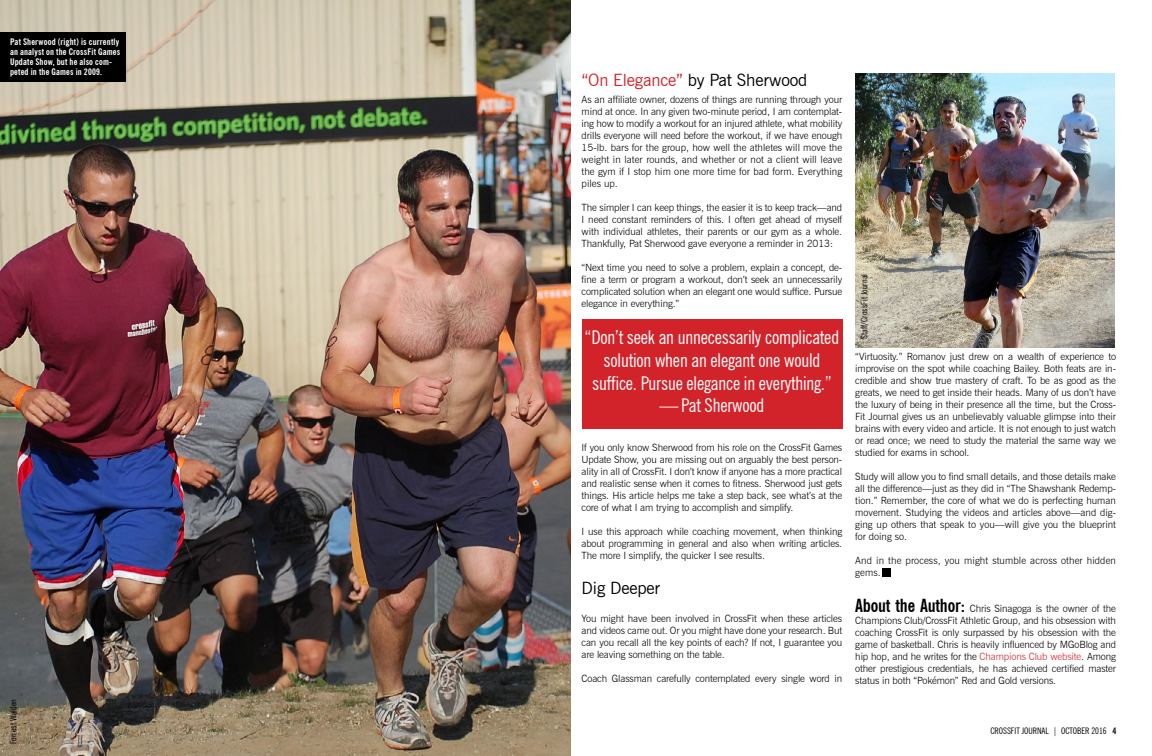
<style>
.page{position:relative;width:1152px;height:756px;background:#fff}
.page>*{position:absolute;margin:0;border:0;box-sizing:border-box;transform-origin:0 0}
.t1{font:condensed 19px/22.8px "News Gothic BT";letter-spacing:-.01em;color:#fff;text-align:center}
.t2{font:17px "News Gothic BT";letter-spacing:-.01em;color:#000}
.t3{font:300 10px/12px "News Gothic BT";letter-spacing:-.01em;color:#000;text-align:justify}
.t4{font:300 10px/12px "News Gothic BT";letter-spacing:.01em;color:#000}
.t5{font:700 condensed 9px/10px "News Gothic BT";letter-spacing:.02em;color:#fff}
.t6{font:condensed 9px "News Gothic BT";color:#000}
.s1{color:#d2232a}
.s2{font-weight:700;font-stretch:condensed;font-size:18px}
.s3{font-weight:700}
</style>
<div class="page">
<div style="left:582px;top:319px;width:261px;height:110px;background:#d2232a"></div>
<div style="left:883px;top:568px;width:8px;height:9px;background:#000"></div>
<img style="left:0;top:0;width:570px;height:755px">
<div style="left:0;top:32px;width:126px;height:50px;background:#000"></div>
<img style="left:855px;top:73px;width:260px;height:274px">
<p class="t5" style="left:10px;top:36px;width:112px">Pat Sherwood (right) is currently an analyst on the CrossFit Games<br>Update Show, but he also com&shy;peted in the Games in 2009.</p>
<p class="t6" style="left:8px;top:744px;width:46px;rotate:-90deg">Forrest Walden</p>
<h2 class="t2" style="left:582px;top:70px;width:227px"><span class="s1">“On Elegance”</span> by Pat Sherwood</h2>
<p class="t3" style="left:582px;top:93px;width:262px">As an affiliate owner, dozens of things are running through your mind at once. In any given two-minute period, I am contemplat&shy;ing how to modify a workout for an injured athlete, what mobility drills everyone will need before the workout, if we have enough 15-lb. bars for the group, how well the athletes will move the weight in later rounds, and whether or not a client will leave the gym if I stop him one more time for bad form. Everything piles up.</p>
<p class="t3" style="left:582px;top:201px;width:262px">The simpler I can keep things, the easier it is to keep track—and I need constant reminders of this. I often get ahead of myself with individual athletes, their parents or our gym as a whole.<br>Thankfully, Pat Sherwood gave everyone a reminder in 2013:</p>
<p class="t3" style="left:582px;top:261px;width:262px">“Next time you need to solve a problem, explain a concept, de&shy;fine a term or program a workout, don’t seek an unnecessarily complicated solution when an elegant one would suffice. Pursue elegance in everything.”</p>
<h1 class="t1" style="left:585px;top:326px;width:256px">“Don’t seek an unnecessarily complicated solution when an elegant one would suffice. Pursue elegance in everything.”</h1>
<h1 class="t1" style="left:659px;top:394px;width:107px">— Pat Sherwood</h1>
<p class="t3" style="left:582px;top:441px;width:262px">If you only know Sherwood from his role on the CrossFit Games Update Show, you are missing out on arguably the best person&shy;ality in all of CrossFit. I don’t know if anyone has a more practical and realistic sense when it comes to fitness. Sherwood just gets things. His article helps me take a step back, see what’s at the core of what I am trying to accomplish and simplify.</p>
<p class="t3" style="left:582px;top:525px;width:262px">I use this approach while coaching movement, when thinking about programming in general and also when writing articles.<br>The more I simplify, the quicker I see results.</p>
<h2 class="t2" style="left:582px;top:577px;width:80px">Dig Deeper</h2>
<p class="t3" style="left:582px;top:613px;width:262px">You might have been involved in CrossFit when these articles and videos came out. Or you might have done your research. But can you recall all the key points of each? If not, I guarantee you are leaving something on the table.</p>
<p class="t3" style="left:582px;top:673px;width:262px">Coach Glassman carefully contemplated every single word in</p>
<p class="t6" style="left:859px;top:339px;width:67px;rotate:-90deg">Staff/CrossFit Journal</p>
<p class="t3" style="left:855px;top:351px;width:262px">“Virtuosity.” Romanov just drew on a wealth of experience to improvise on the spot while coaching Bailey. Both feats are in&shy;credible and show true mastery of craft. To be as good as the greats, we need to get inside their heads. Many of us don’t have the luxury of being in their presence all the time, but the Cross-Fit Journal gives us an unbelievably valuable glimpse into their brains with every video and article. It is not enough to just watch or read once; we need to study the material the same way we studied for exams in school.</p>
<p class="t3" style="left:855px;top:471px;width:262px">Study will allow you to find small details, and those details make all the difference—just as they did in “The Shawshank Redemp&shy;tion.” Remember, the core of what we do is perfecting human movement. Studying the videos and articles above—and dig&shy;ging up others that speak to you—will give you the blueprint for doing so.</p>
<p class="t4" style="left:855px;top:555px;width:262px">And in the process, you might stumble across other hidden gems.</p>
<p class="t3" style="left:855px;top:603px;width:262px"><span class="s2">About the Author:</span> Chris Sinagoga is the owner of the Champions Club/CrossFit Athletic Group, and his obsession with coaching CrossFit is only surpassed by his obsession with the game of basketball. Chris is heavily influenced by MGoBlog and hip hop, and he writes for the <span class="s1">Champions Club website</span>. Among other prestigious credentials, he has achieved certified master status in both “Pokémon” Red and Gold versions.</p>
<p class="t6" style="left:990px;top:726px;width:127px">CROSSFIT JOURNAL | OCTOBER 2016 <span class="s3">4</span></p>
</div>
